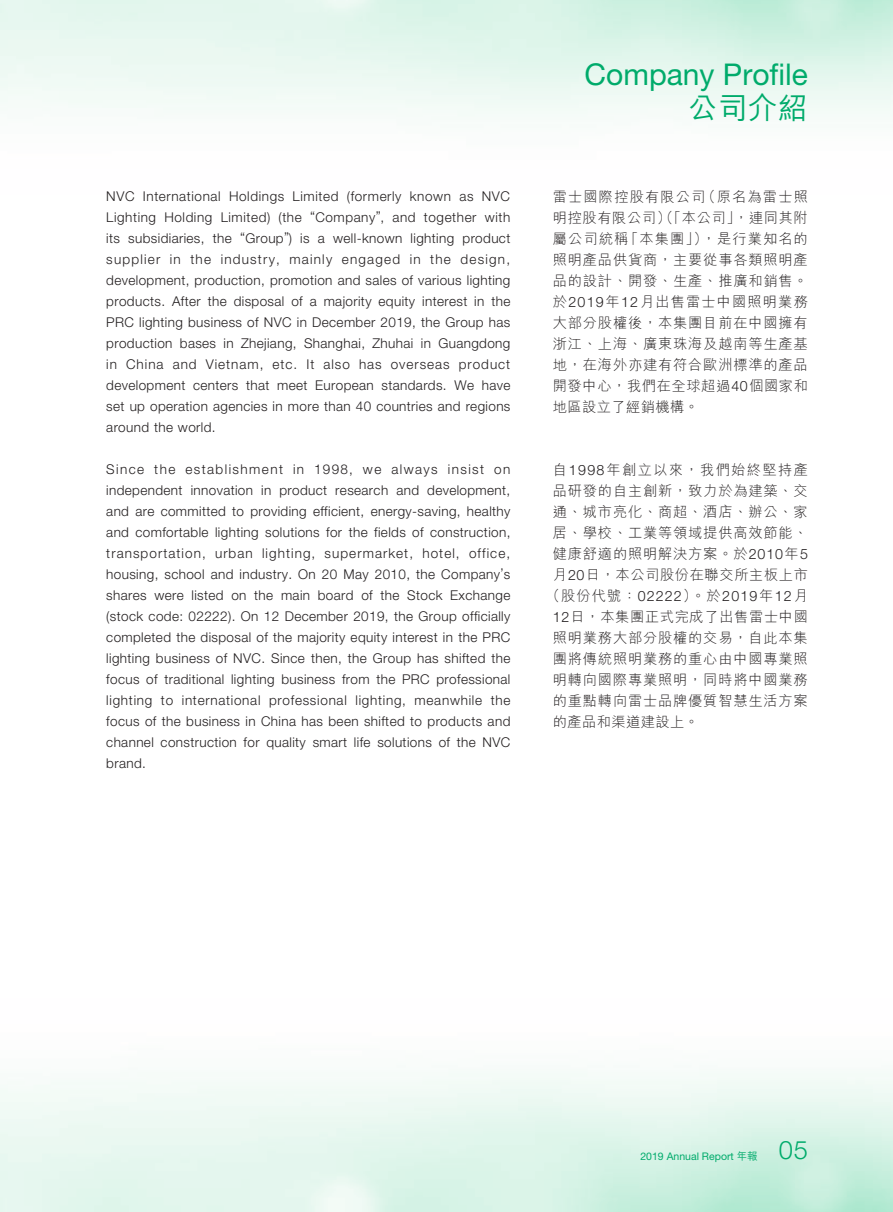
<style>
.page{position:relative;width:893px;height:1212px;background:#fff}
.page>*{position:absolute;margin:0;border:0;box-sizing:border-box;transform-origin:0 0}
.t1{font:30px "Helvetica Neue LT Std";color:#00ab6b}
.t2{font:500 30px "M Hei HK";color:#00ab6b}
.t3{font:300 25.5px "Helvetica Neue LT Std";color:#00ab6b}
.t4{font:300 14.25px/21px "M Hei HK";letter-spacing:.055em;color:#231f20;text-align:justify}
.t5{font:300 14.25px "M Hei HK";letter-spacing:.095em;color:#231f20}
.t6{font:300 14.25px "M Hei HK";letter-spacing:.03em;color:#231f20}
.t7{font:300 13.5px/21px "Helvetica Neue LT Std";letter-spacing:.03em;color:#231f20;text-align:justify}
.t8{font:10.5px "Helvetica Neue LT Std";color:#00ab6b}
.s1{font-family:"Helvetica Neue LT Std"}
.s2{font-family:"M Hei HK";font-weight:500}
</style>
<div class="page">
<p class="t7" style="left:106px;top:185px;width:406px">NVC International Holdings Limited (formerly known as NVC Lighting Holding Limited) (the “Company”, and together with its subsidiaries, the “Group”) is a well-known lighting product supplier in the industry, mainly engaged in the design, development, production, promotion and sales of various lighting products. After the disposal of a majority equity interest in the PRC lighting business of NVC in December 2019, the Group has production bases in Zhejiang, Shanghai, Zhuhai in Guangdong in China and Vietnam, etc. It also has overseas product development centers that meet European standards. We have set up operation agencies in more than 40 countries and regions around the world.</p>
<p class="t7" style="left:106px;top:458px;width:406px">Since the establishment in 1998, we always insist on independent innovation in product research and development, and are committed to providing efficient, energy-saving, healthy and comfortable lighting solutions for the fields of construction, transportation, urban lighting, supermarket, hotel, office, housing, school and industry. On 20 May 2010, the Company’s shares were listed on the main board of the Stock Exchange (stock code: 02222). On 12 December 2019, the Group officially completed the disposal of the majority equity interest in the PRC lighting business of NVC. Since then, the Group has shifted the focus of traditional lighting business from the PRC professional lighting to international professional lighting, meanwhile the focus of the business in China has been shifted to products and channel construction for quality smart life solutions of the NVC brand.</p>
<h1 class="t1" style="left:585px;top:57px;width:225px">Company Profile</h1>
<h1 class="t2" style="left:688px;top:86px;width:122px">公司介紹</h1>
<p class="t4" style="left:553px;top:186px;width:257px">雷士國際控股有限公司（原名為雷士照明控股有限公司）（「本公司」，連同其附屬公司統稱「本集團」），是行業知名的照明產品供貨商，主要從事各類照明產品的設計、開發、生產、推廣和銷售。於<span class="s1">2019</span>年<span class="s1">12</span>月出售雷士中國照明業務大部分股權後，本集團目前在中國擁有浙江、上海、廣東珠海及越南等生產基地，在海外亦建有符合歐洲標準的產品開發中心，我們在全球超過<span class="s1">40</span>個國家和地區設立了經銷機構。</p>
<p class="t5" style="left:553px;top:462px;width:257px">自<span class="s1">1998</span>年創立以來，我們始終堅持產</p>
<p class="t4" style="left:553px;top:480px;width:257px">品研發的自主創新，致力於為建築、交</p>
<p class="t4" style="left:553px;top:501px;width:257px">通、城市亮化、商超、酒店、辦公、家</p>
<p class="t4" style="left:553px;top:522px;width:257px">居、學校、工業等領域提供高效節能、</p>
<p class="t4" style="left:553px;top:543px;width:257px">健康舒適的照明解決方案。於<span class="s1">2010</span>年<span class="s1">5</span></p>
<p class="t4" style="left:553px;top:564px;width:257px">月<span class="s1">20</span>日，本公司股份在聯交所主板上市</p>
<p class="t4" style="left:546px;top:585px;width:264px">（股份代號：<span class="s1">02222</span>）。於<span class="s1">2019</span>年<span class="s1">12</span>月</p>
<p class="t4" style="left:553px;top:606px;width:257px"><span class="s1">12</span>日，本集團正式完成了出售雷士中國</p>
<p class="t4" style="left:553px;top:627px;width:257px">照明業務大部分股權的交易，自此本集</p>
<p class="t4" style="left:553px;top:648px;width:257px">團將傳統照明業務的重心由中國專業照</p>
<p class="t4" style="left:553px;top:669px;width:257px">明轉向國際專業照明，同時將中國業務</p>
<p class="t4" style="left:553px;top:690px;width:257px">的重點轉向雷士品牌優質智慧生活方案</p>
<p class="t6" style="left:553px;top:714px;width:148px">的產品和渠道建設上。</p>
<p class="t8" style="left:640px;top:1149px;width:119px">2019 Annual Report <span class="s2">年報</span></p>
<h2 class="t3" style="left:779px;top:1134px;width:31px">05</h2>
</div>
